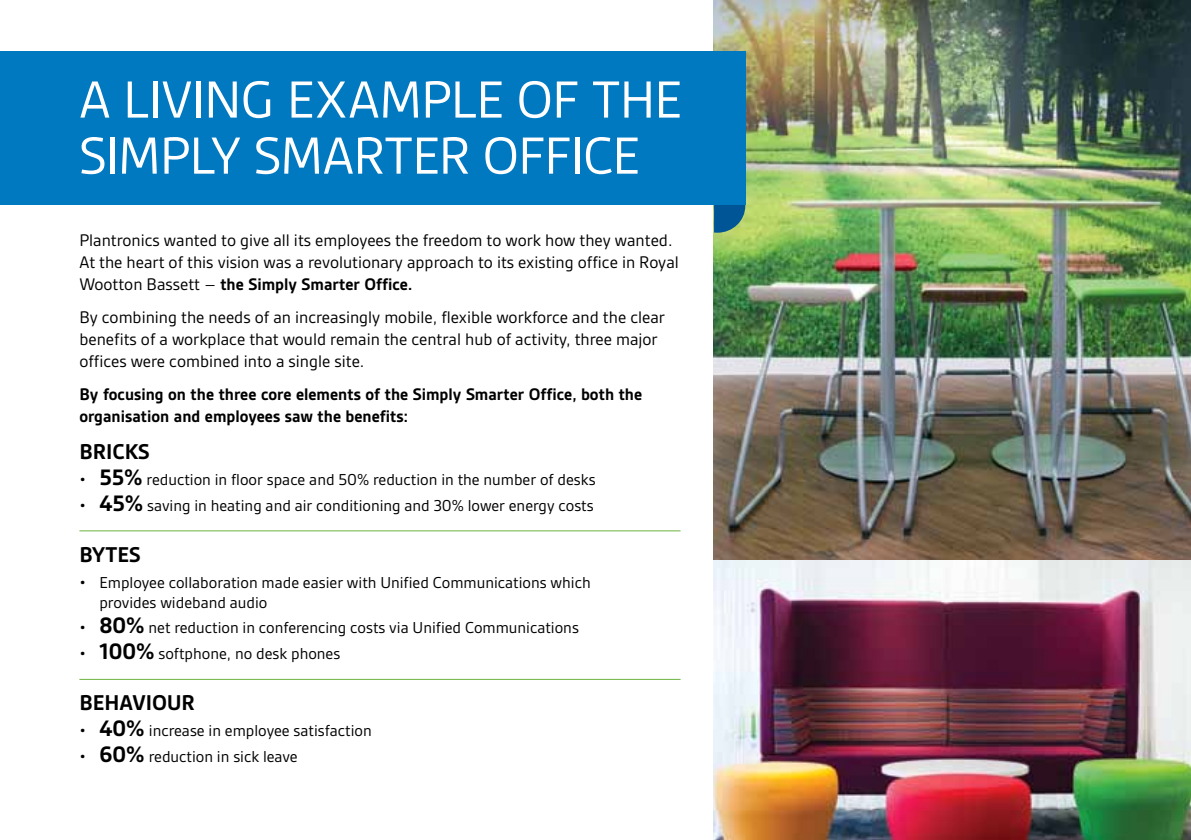
<style>
.page{position:relative;width:1191px;height:840px;background:#fff}
.page>*{position:absolute;margin:0;border:0;box-sizing:border-box;transform-origin:0 0}
.t1{font:56px/56px "Gesta";letter-spacing:-.01em;color:#fff}
.t2{font:700 23px "Gesta";color:#000}
.t3{font:18px/22px "Gesta";color:#000}
.t4{font:700 18px/22px "Gesta";color:#000}
.t5{font:17px/20px "Gesta";color:#000}
.s1{font-weight:700}
.s2{font-weight:700;font-size:24px}
</style>
<div class="page">
<hr style="left:79px;top:530px;width:601px;height:1px;background:#6cb33f">
<hr style="left:79px;top:678px;width:601px;height:1px;background:#6cb33f">
<img style="left:713px;top:558px;width:478px;height:281px">
<img style="left:713px;top:0;width:478px;height:558px">
<svg style="left:714px;top:204px;width:31px;height:28px"></svg>
<div style="left:0;top:51px;width:745px;height:153px;background:#0079c1"></div>
<h1 class="t1" style="left:79px;top:71px;width:604px">A livi ng example of th e<br>Si mply Smarter Office</h1>
<p class="t3" style="left:79px;top:229px;width:601px">Plantronics wanted to give all its employees the freedom to work how they wanted.<br>At the heart of this vision was a revolutionary approach to its existing office in Royal<br>Wootton Bassett – <span class="s1">the Simply Smarter Office.</span></p>
<p class="t3" style="left:79px;top:306px;width:587px">By combining the needs of an increasingly mobile, flexible workforce and the clear benefits of a workplace that would remain the central hub of activity, three major offices were combined into a single site.</p>
<p class="t4" style="left:79px;top:383px;width:564px">By focusing on the three core elements of the Simply Smarter Office, both the organisation and employees saw the benefits:</p>
<p class="t2" style="left:79px;top:438px;width:58px">Bricks</p>
<p class="t5" style="left:79px;top:469px;width:518px">• <span class="s2">55%</span> reduction in floor space and 50% reduction in the number of desks</p>
<p class="t5" style="left:79px;top:494px;width:516px">• <span class="s2">45%</span> saving in heating and air conditioning and 30% lower energy costs</p>
<p class="t2" style="left:79px;top:541px;width:39px">Bytes</p>
<p class="t5" style="left:99px;top:571px;width:493px;text-indent:-20px">• Employee collaboration made easier with Unified Communications which provides wideband audio</p>
<p class="t5" style="left:79px;top:617px;width:501px">• <span class="s2">80%</span> net reduction in conferencing costs via Unified Communications</p>
<p class="t5" style="left:79px;top:643px;width:262px">• <span class="s2">100%</span> softphone, no desk phones</p>
<p class="t2" style="left:79px;top:689px;width:112px">Behaviour</p>
<p class="t5" style="left:79px;top:720px;width:294px">• <span class="s2">40%</span> increase in employee satisfaction</p>
<p class="t5" style="left:79px;top:745px;width:220px">• <span class="s2">60%</span> reduction in sick leave</p>
</div>
